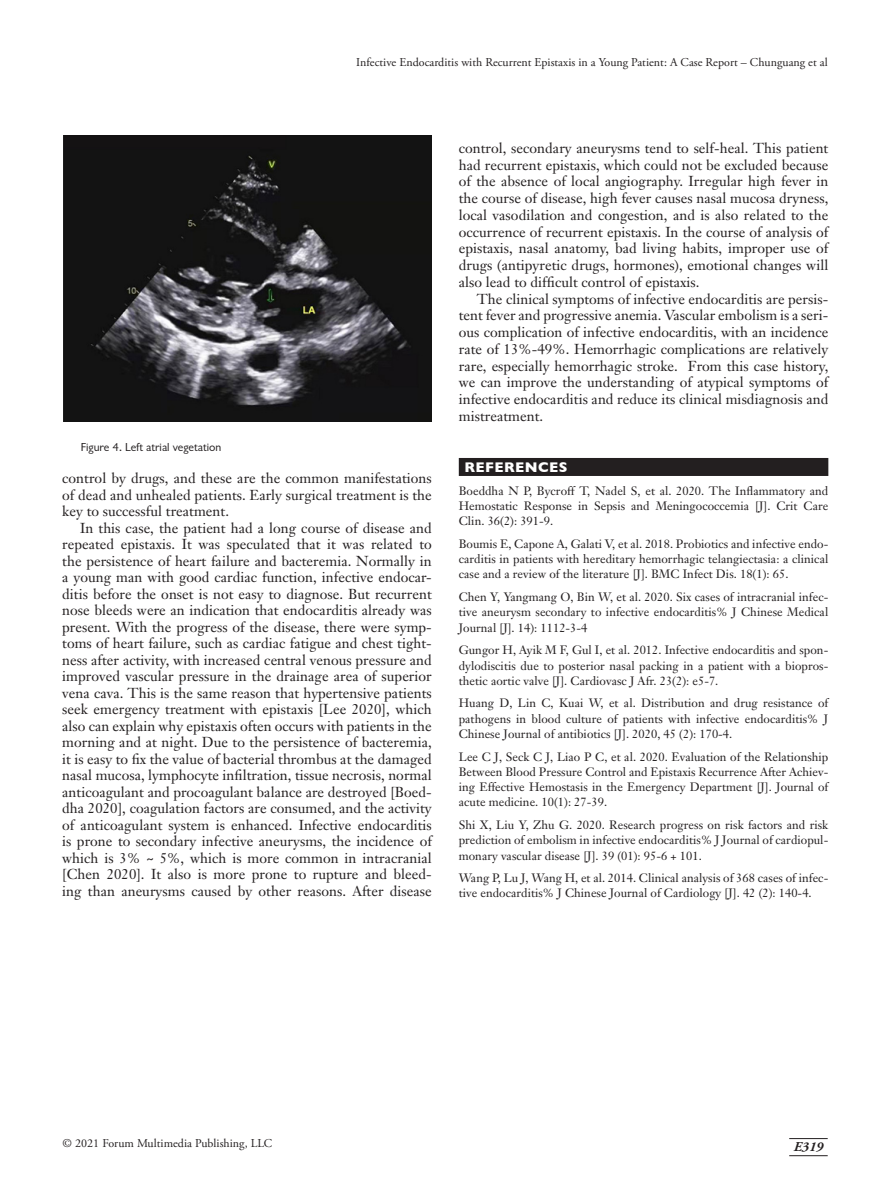
<style>
.page{position:relative;width:891px;height:1188px;background:#fff}
.page>*{position:absolute;margin:0;border:0;box-sizing:border-box;transform-origin:0 0}
.Body_Text{font:14.25px/16.5px "Janson Text";letter-spacing:.005em;color:#231f20;text-align:justify}
.t1{font:700 14.25px "Gill Sans";letter-spacing:.03em;color:#fff}
.t2{font:italic 700 13.5px "Adobe Garamond Pro";color:#231f20}
.References{font:12px/15.3px "Janson Text";letter-spacing:.005em;color:#231f20;text-align:justify}
.t3{font:12px "Adobe Garamond Pro";letter-spacing:.005em;color:#231f20}
.Figure_Legend{font:12px "Classical Sans Regular DTC";color:#231f20}
</style>
<div class="page">
<hr style="left:789px;top:1138px;width:39px;height:1px;background:#231f20">
<hr style="left:789px;top:1155px;width:39px;height:1px;background:#231f20">
<div style="left:459px;top:458px;width:369px;height:18px;background:#231f20"></div>
<img style="left:63px;top:136px;width:369px;height:285px">
<p class="t3" style="left:356px;top:55px;width:473px">Infective Endocarditis with Recurrent Epistaxis in a Young Patient: A Case Report – Chunguang et al</p>
<p class="Figure_Legend" style="left:81px;top:441px;width:142px">Figure 4. Left atrial vegetation</p>
<p class="Body_Text" style="left:62px;top:470px;width:371px">control by drugs, and these are the common manifestations of dead and unhealed patients. Early surgical treatment is the key to successful treatment.</p>
<p class="Body_Text" style="left:62px;top:519px;width:371px;text-indent:18px">In this case, the patient had a long course of disease and repeated epistaxis. It was speculated that it was related to the persistence of heart failure and bacteremia. Normally in a young man with good cardiac function, infective endocar&shy;ditis before the onset is not easy to diagnose. But recurrent nose bleeds were an indication that endocarditis already was present. With the progress of the disease, there were symp&shy;toms of heart failure, such as cardiac fatigue and chest tight&shy;ness after activity, with increased central venous pressure and improved vascular pressure in the drainage area of superior vena cava. This is the same reason that hypertensive patients seek emergency treatment with epistaxis [Lee 2020], which also can explain why epistaxis often occurs with patients in the morning and at night. Due to the persistence of bacteremia, it is easy to fix the value of bacterial thrombus at the damaged nasal mucosa, lymphocyte infiltration, tissue necrosis, normal anticoagulant and procoagulant balance are destroyed [Boed&shy;dha 2020], coagulation factors are consumed, and the activity of anticoagulant system is enhanced. Infective endocarditis is prone to secondary infective aneurysms, the incidence of which is 3% ~ 5%, which is more common in intracranial [Chen 2020]. It also is more prone to rupture and bleed&shy;ing than aneurysms caused by other reasons. After disease</p>
<p class="Body_Text" style="left:459px;top:140px;width:371px">control, secondary aneurysms tend to self-heal. This patient had recurrent epistaxis, which could not be excluded because of the absence of local angiography. Irregular high fever in the course of disease, high fever causes nasal mucosa dryness, local vasodilation and congestion, and is also related to the occurrence of recurrent epistaxis. In the course of analysis of epistaxis, nasal anatomy, bad living habits, improper use of drugs (antipyretic drugs, hormones), emotional changes will also lead to difficult control of epistaxis.</p>
<p class="Body_Text" style="left:459px;top:290px;width:371px;text-indent:18px">The clinical symptoms of infective endocarditis are persis&shy;tent fever and progressive anemia. Vascular embolism is a seri&shy;ous complication of infective endocarditis, with an incidence rate of 13%-49%. Hemorrhagic complications are relatively rare, especially hemorrhagic stroke. From this case history, we can improve the understanding of atypical symptoms of infective endocarditis and reduce its clinical misdiagnosis and mistreatment.</p>
<h1 class="t1" style="left:465px;top:456px;width:105px">REFERENCES</h1>
<p class="References" style="left:459px;top:483px;width:371px">Boeddha N P, Bycroff T, Nadel S, et al. 2020. The Inflammatory and Hemostatic Response in Sepsis and Meningococcemia [J]. Crit Care Clin. 36(2): 391-9.</p>
<p class="References" style="left:459px;top:536px;width:371px">Boumis E, Capone A, Galati V, et al. 2018. Probiotics and infective endo&shy;carditis in patients with hereditary hemorrhagic telangiectasia: a clinical case and a review of the literature [J]. BMC Infect Dis. 18(1): 65.</p>
<p class="References" style="left:459px;top:589px;width:371px">Chen Y, Yangmang O, Bin W, et al. 2020. Six cases of intracranial infec&shy;tive aneurysm secondary to infective endocarditis% J Chinese Medical Journal [J]. 14): 1112-3-4</p>
<p class="References" style="left:459px;top:642px;width:371px">Gungor H, Ayik M F, Gul I, et al. 2012. Infective endocarditis and spon&shy;dylodiscitis due to posterior nasal packing in a patient with a biopros&shy;thetic aortic valve [J]. Cardiovasc J Afr. 23(2): e5-7.</p>
<p class="References" style="left:459px;top:696px;width:371px">Huang D, Lin C, Kuai W, et al. Distribution and drug resistance of pathogens in blood culture of patients with infective endocarditis% J Chinese Journal of antibiotics [J]. 2020, 45 (2): 170-4.</p>
<p class="References" style="left:459px;top:749px;width:371px">Lee C J, Seck C J, Liao P C, et al. 2020. Evaluation of the Relationship Between Blood Pressure Control and Epistaxis Recurrence After Achiev&shy;ing Effective Hemostasis in the Emergency Department [J]. Journal of acute medicine. 10(1): 27-39.</p>
<p class="References" style="left:459px;top:817px;width:371px">Shi X, Liu Y, Zhu G. 2020. Research progress on risk factors and risk prediction of embolism in infective endocarditis% J Journal of cardiopul&shy;monary vascular disease [J]. 39 (01): 95-6 + 101.</p>
<p class="References" style="left:459px;top:870px;width:371px">Wang P, Lu J, Wang H, et al. 2014. Clinical analysis of 368 cases of infec&shy;tive endocarditis% J Chinese Journal of Cardiology [J]. 42 (2): 140-4.</p>
<p class="t3" style="left:63px;top:1136px;width:211px">© 2021 Forum Multimedia Publishing, LLC</p>
<p class="t2" style="left:794px;top:1139px;width:31px">E319</p>
</div>
